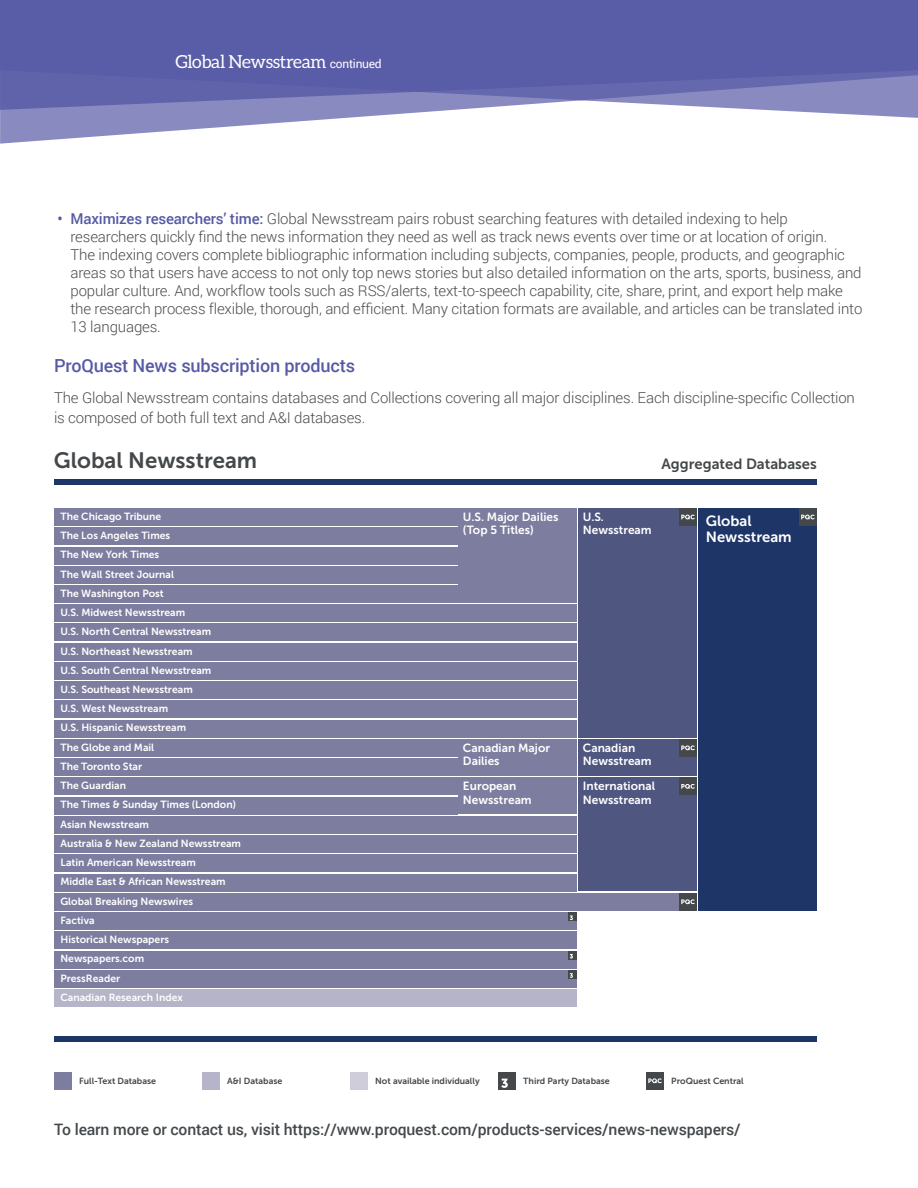
<style>
.page{position:relative;width:918px;height:1188px;background:#fff}
.page>*{position:absolute;margin:0;border:0;box-sizing:border-box;transform-origin:0 0}
.t1{font:22.2px "Museo Sans 700";color:#44484b}
.subhead_1{font:500 18px "Roboto";letter-spacing:-.01em;color:#565aa5}
.flyer_continued{font:18px "Aleo";letter-spacing:-.02em;color:#fff}
.subhead_1-2{font:500 15.75px "Roboto";letter-spacing:-.01em;color:#44484b}
.Bullet_copy_more{font:300 15px/18px "Roboto";letter-spacing:-.01em;color:#4b4c4d}
.Body_Copy{font:300 15px/19.5px "Roboto";letter-spacing:-.01em;color:#4b4c4d}
.t2{font:14.85px "Museo Sans 700";color:#44484b}
.t3{font:14.85px/16.4px "Museo Sans 700";color:#fff}
.t4{font:11.85px/13.4px "Museo Sans 700";color:#fff}
.t5{font:10.35px/19.2px "Museo Sans 700";color:#fff}
.t6{font:8.85px "Museo Sans 700";color:#44484b}
.s1{font-family:"Roboto";font-size:12px}
.s2{font-weight:500;color:#565aa5}
</style>
<div class="page">
<svg style="left:0;top:118px;width:343px;height:26px"></svg>
<svg style="left:0;top:110px;width:918px;height:8px"></svg>
<svg style="left:0;top:0;width:918px;height:110px;background:#6265ab"></svg>
<div style="left:54px;top:893px;width:643px;height:18px;background:#7d7d9f"></div>
<div style="left:679px;top:893px;width:18px;height:18px;background:#44484b"></div>
<svg style="left:681px;top:899px;width:14px;height:5px"></svg>
<div style="left:54px;top:479px;width:763px;height:5px;background:#1e3568"></div>
<div style="left:54px;top:1036px;width:763px;height:6px;background:#1e3568"></div>
<div style="left:54px;top:508px;width:403px;height:18px;background:#7d7d9f"></div>
<div style="left:54px;top:527px;width:403px;height:18px;background:#7d7d9f"></div>
<div style="left:54px;top:547px;width:403px;height:17px;background:#7d7d9f"></div>
<div style="left:54px;top:566px;width:403px;height:18px;background:#7d7d9f"></div>
<div style="left:54px;top:585px;width:403px;height:18px;background:#7d7d9f"></div>
<div style="left:54px;top:604px;width:523px;height:18px;background:#7d7d9f"></div>
<div style="left:54px;top:624px;width:523px;height:17px;background:#7d7d9f"></div>
<div style="left:54px;top:643px;width:523px;height:18px;background:#7d7d9f"></div>
<div style="left:54px;top:662px;width:523px;height:18px;background:#7d7d9f"></div>
<div style="left:54px;top:681px;width:523px;height:18px;background:#7d7d9f"></div>
<div style="left:54px;top:701px;width:523px;height:17px;background:#7d7d9f"></div>
<div style="left:54px;top:720px;width:523px;height:18px;background:#7d7d9f"></div>
<div style="left:54px;top:739px;width:403px;height:18px;background:#7d7d9f"></div>
<div style="left:54px;top:758px;width:403px;height:18px;background:#7d7d9f"></div>
<div style="left:54px;top:777px;width:403px;height:18px;background:#7d7d9f"></div>
<div style="left:54px;top:797px;width:403px;height:17px;background:#7d7d9f"></div>
<div style="left:54px;top:816px;width:523px;height:18px;background:#7d7d9f"></div>
<div style="left:54px;top:835px;width:523px;height:18px;background:#7d7d9f"></div>
<div style="left:54px;top:854px;width:523px;height:18px;background:#7d7d9f"></div>
<div style="left:54px;top:874px;width:523px;height:17px;background:#7d7d9f"></div>
<div style="left:54px;top:931px;width:523px;height:18px;background:#7d7d9f"></div>
<div style="left:54px;top:951px;width:523px;height:17px;background:#7d7d9f"></div>
<div style="left:54px;top:970px;width:523px;height:18px;background:#7d7d9f"></div>
<div style="left:54px;top:989px;width:523px;height:18px;background:#b5b4c8"></div>
<div style="left:459px;top:508px;width:118px;height:95px;background:#7d7d9f"></div>
<div style="left:459px;top:739px;width:118px;height:37px;background:#7d7d9f"></div>
<div style="left:459px;top:777px;width:118px;height:37px;background:#7d7d9f"></div>
<div style="left:578px;top:508px;width:119px;height:230px;background:#4f5680"></div>
<div style="left:578px;top:739px;width:119px;height:37px;background:#4f5680"></div>
<div style="left:578px;top:777px;width:119px;height:114px;background:#4f5680"></div>
<div style="left:698px;top:508px;width:119px;height:403px;background:#1e3568"></div>
<div style="left:54px;top:912px;width:523px;height:18px;background:#7d7d9f"></div>
<div style="left:568px;top:912px;width:9px;height:9px;background:#44484b"></div>
<svg style="left:570px;top:915px;width:3px;height:5px"></svg>
<div style="left:568px;top:970px;width:9px;height:9px;background:#44484b"></div>
<svg style="left:570px;top:973px;width:3px;height:5px"></svg>
<div style="left:568px;top:951px;width:9px;height:9px;background:#44484b"></div>
<svg style="left:570px;top:954px;width:3px;height:5px"></svg>
<div style="left:679px;top:777px;width:18px;height:18px;background:#44484b"></div>
<svg style="left:681px;top:784px;width:14px;height:5px"></svg>
<div style="left:679px;top:739px;width:18px;height:18px;background:#44484b"></div>
<svg style="left:681px;top:745px;width:14px;height:5px"></svg>
<div style="left:679px;top:508px;width:18px;height:18px;background:#44484b"></div>
<svg style="left:681px;top:515px;width:14px;height:4px"></svg>
<div style="left:799px;top:508px;width:18px;height:18px;background:#44484b"></div>
<svg style="left:801px;top:515px;width:14px;height:4px"></svg>
<div style="left:54px;top:1072px;width:18px;height:18px;background:#7d7d9f"></div>
<div style="left:202px;top:1072px;width:18px;height:18px;background:#b5b4c8"></div>
<div style="left:350px;top:1072px;width:18px;height:18px;background:#cfcdda"></div>
<div style="left:498px;top:1072px;width:18px;height:18px;background:#44484b"></div>
<svg style="left:501px;top:1079px;width:7px;height:9px"></svg>
<div style="left:646px;top:1072px;width:18px;height:18px;background:#44484b"></div>
<svg style="left:648px;top:1078px;width:14px;height:5px"></svg>
<p class="flyer_continued" style="left:176px;top:52px;width:208px">Global Newsstream <span class="s1">continued</span></p>
<p class="Bullet_copy_more" style="left:71px;top:209px;width:793px;text-indent:-13px"><span class="s2">• Maximizes researchers’ time:</span> Global Newsstream pairs robust searching features with detailed indexing to help researchers quickly find the news information they need as well as track news events over time or at location of origin.<br>The indexing covers complete bibliographic information including subjects, companies, people, products, and geographic areas so that users have access to not only top news stories but also detailed information on the arts, sports, business, and popular culture. And, workflow tools such as RSS/alerts, text-to-speech capability, cite, share, print, and export help make the research process flexible, thorough, and efficient. Many citation formats are available, and articles can be translated into 13 languages.</p>
<p class="subhead_1" style="left:54px;top:352px;width:303px">ProQuest News subscription products</p>
<p class="Body_Copy" style="left:54px;top:387px;width:803px">The Global Newsstream contains databases and Collections covering all major disciplines. Each discipline-specific Collection is composed of both full text and A&amp;I databases.</p>
<p class="t1" style="left:54px;top:448px;width:205px">Global Newsstream</p>
<p class="t2" style="left:661px;top:456px;width:157px">Aggregated Databases</p>
<p class="t5" style="left:60px;top:507px;width:182px">The Chicago Tribune<br>The Los Angeles Times<br>The New York Times<br>The Wall Street Journal<br>The Washington Post<br>U.S. Midwest Newsstream<br>U.S. North Central Newsstream<br>U.S. Northeast Newsstream<br>U.S. South Central Newsstream<br>U.S. Southeast Newsstream<br>U.S. West Newsstream<br>U.S. Hispanic Newsstream<br>The Globe and Mail<br>The Toronto Star<br>The Guardian<br>The Times &amp; Sunday Times (London)<br>Asian Newsstream<br>Australia &amp; New Zealand Newsstream<br>Latin American Newsstream<br>Middle East &amp; African Newsstream</p>
<p class="t5" style="left:60px;top:891px;width:134px">Global Breaking Newswires</p>
<p class="t5" style="left:60px;top:911px;width:36px">Factiva</p>
<p class="t5" style="left:60px;top:930px;width:124px">Historical Newspapers<br>Newspapers.com<br>PressReader<br>Canadian Research Index</p>
<p class="t4" style="left:463px;top:510px;width:97px">U.S. Major Dailies (Top 5 Titles)</p>
<p class="t4" style="left:583px;top:510px;width:70px">U.S.<br>Newsstream</p>
<p class="t3" style="left:706px;top:513px;width:88px">Global<br>Newsstream</p>
<p class="t4" style="left:463px;top:741px;width:89px">Canadian Major<br>Dailies</p>
<p class="t4" style="left:463px;top:779px;width:70px">European<br>Newsstream</p>
<p class="t4" style="left:583px;top:741px;width:70px">Canadian<br>Newsstream</p>
<p class="t4" style="left:583px;top:779px;width:74px">International<br>Newsstream</p>
<p class="t6" style="left:79px;top:1076px;width:78px">Full-Text Database</p>
<p class="t6" style="left:227px;top:1076px;width:57px">A&amp;I Database</p>
<p class="t6" style="left:375px;top:1076px;width:106px">Not available individually</p>
<p class="t6" style="left:523px;top:1076px;width:88px">Third Party Database</p>
<p class="t6" style="left:671px;top:1076px;width:74px">ProQuest Central</p>
<p class="subhead_1-2" style="left:54px;top:1118px;width:688px">To learn more or contact us, visit https://www.proquest.com/products-services/news-newspapers/</p>
</div>
